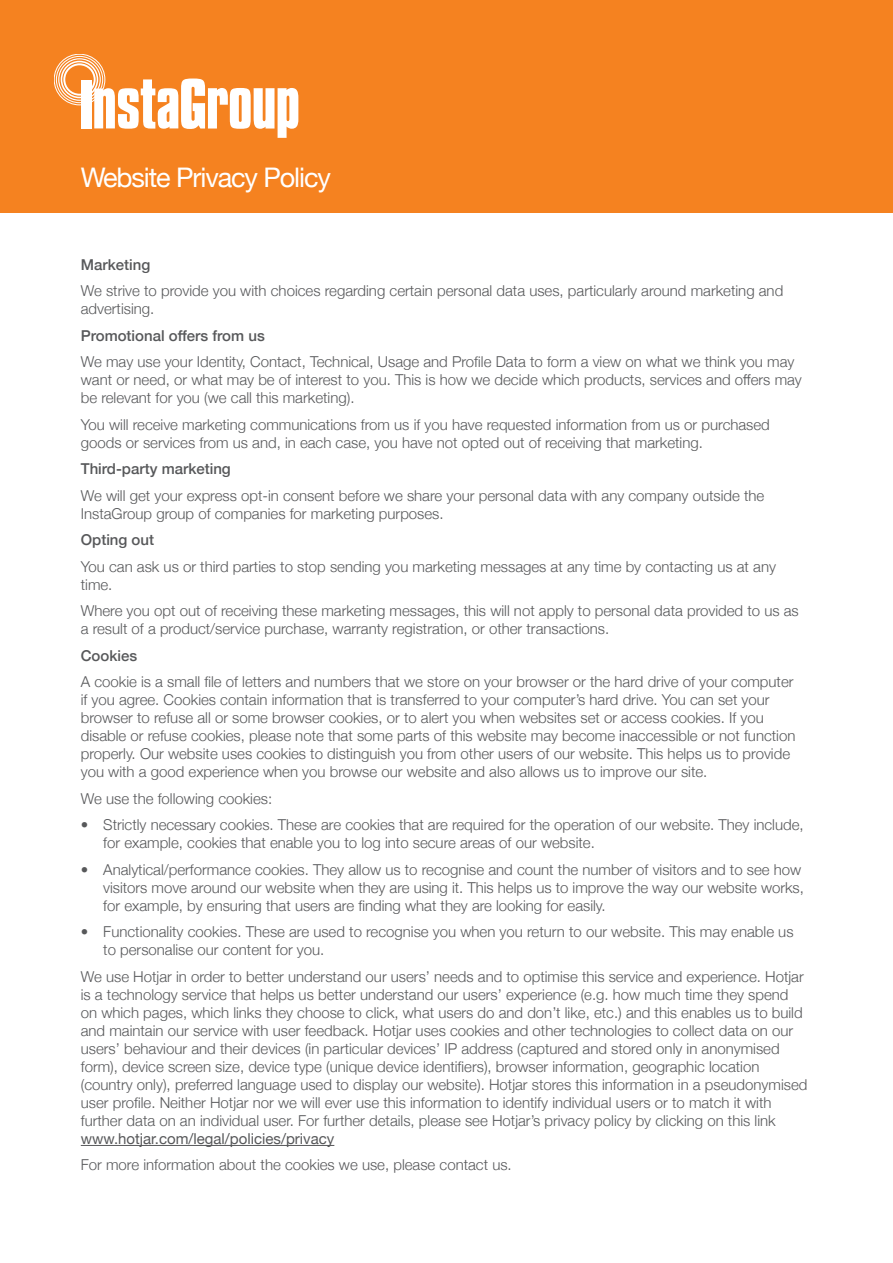
<style>
.page{position:relative;width:893px;height:1263px;background:#fff}
.page>*{position:absolute;margin:0;border:0;box-sizing:border-box;transform-origin:0 0}
.t1{font:27px "Helvetica Neue";letter-spacing:-.04em;color:#fff}
.t2{font:300 15px/18px "Helvetica Neue";color:#57585a}
.t3{font:500 15px "Helvetica Neue";color:#57585a}
.s1{font-weight:400}
</style>
<div class="page">
<div style="left:0;top:0;width:893px;height:213px;background:#f58220"></div>
<hr style="left:81px;top:1145px;width:253px;height:1px;background:#57585a">
<div style="left:63px;top:63px;width:33px;height:33px;border:2px solid #fff;border-radius:50%"></div>
<div style="left:54px;top:54px;width:51px;height:51px;border:1px solid #fff;border-radius:50%"></div>
<div style="left:56px;top:56px;width:47px;height:47px;border:1px solid #fff;border-radius:50%"></div>
<div style="left:58px;top:58px;width:43px;height:43px;border:1px solid #fff;border-radius:50%"></div>
<div style="left:61px;top:61px;width:37px;height:37px;border:2px solid #fff;border-radius:50%"></div>
<div style="left:81px;top:80px;width:10px;height:48px;background:#fff"></div>
<svg style="left:94px;top:79px;width:204px;height:59px"></svg>
<p class="t1" style="left:81px;top:158px;width:252px">Website Privacy Policy</p>
<p class="t3" style="left:81px;top:252px;width:71px">Marketing</p>
<p class="t2" style="left:81px;top:281px;width:704px">We strive to provide you with choices regarding certain personal data uses, particularly around marketing and advertising.</p>
<p class="t3" style="left:81px;top:323px;width:185px">Promotional offers from us</p>
<p class="t2" style="left:81px;top:352px;width:723px">We may use your Identity, Contact, Technical, Usage and Profile Data to form a view on what we think you may want or need, or what may be of interest to you. This is how we decide which products, services and offers may be relevant for you (we call this marketing).</p>
<p class="t2" style="left:81px;top:414px;width:691px">You will receive marketing communications from us if you have requested information from us or purchased goods or services from us and, in each case, you have not opted out of receiving that marketing.</p>
<p class="t3" style="left:81px;top:457px;width:152px">Third-party marketing</p>
<p class="t2" style="left:81px;top:485px;width:685px">We will get your express opt-in consent before we share your personal data with any company outside the<br>InstaGroup group of companies for marketing purposes.</p>
<p class="t3" style="left:81px;top:528px;width:75px">Opting out</p>
<p class="t2" style="left:81px;top:556px;width:697px">You can ask us or third parties to stop sending you marketing messages at any time by contacting us at any time.</p>
<p class="t2" style="left:81px;top:601px;width:719px">Where you opt out of receiving these marketing messages, this will not apply to personal data provided to us as a result of a product/service purchase, warranty registration, or other transactions.</p>
<p class="t3" style="left:81px;top:643px;width:58px">Cookies</p>
<p class="t2" style="left:81px;top:672px;width:716px">A cookie is a small file of letters and numbers that we store on your browser or the hard drive of your computer if you agree. Cookies contain information that is transferred to your computer’s hard drive. You can set your browser to refuse all or some browser cookies, or to alert you when websites set or access cookies. If you disable or refuse cookies, please note that some parts of this website may become inaccessible or not function properly. Our website uses cookies to distinguish you from other users of our website. This helps us to provide you with a good experience when you browse our website and also allows us to improve our site.</p>
<p class="t2" style="left:81px;top:788px;width:193px">We use the following cookies:</p>
<p class="t2" style="left:103px;top:815px;width:702px;text-indent:-22px">• Strictly necessary cookies. These are cookies that are required for the operation of our website. They include, for example, cookies that enable you to log into secure areas of our website.</p>
<p class="t2" style="left:103px;top:859px;width:702px;text-indent:-22px">• Analytical/performance cookies. They allow us to recognise and count the number of visitors and to see how visitors move around our website when they are using it. This helps us to improve the way our website works, for example, by ensuring that users are finding what they are looking for easily.</p>
<p class="t2" style="left:103px;top:922px;width:692px;text-indent:-22px">• Functionality cookies. These are used to recognise you when you return to our website. This may enable us to personalise our content for you.</p>
<p class="t2" style="left:81px;top:966px;width:728px">We use Hotjar in order to better understand our users’ needs and to optimise this service and experience. Hotjar is a technology service that helps us better understand our users’ experience (e.g. how much time they spend on which pages, which links they choose to click, what users do and don’t like, etc.) and this enables us to build and maintain our service with user feedback. Hotjar uses cookies and other technologies to collect data on our users’ behaviour and their devices (in particular devices’ IP address (captured and stored only in anonymised form), device screen size, device type (unique device identifiers), browser information, geographic location (country only), preferred language used to display our website). Hotjar stores this information in a pseudonymised user profile. Neither Hotjar nor we will ever use this information to identify individual users or to match it with further data on an individual user. For further details, please see Hotjar’s privacy policy by clicking on this link <span class="s1">www.hotjar.com/legal/policies/privacy</span></p>
<p class="t2" style="left:81px;top:1155px;width:432px">For more information about the cookies we use, please contact us.</p>
</div>
